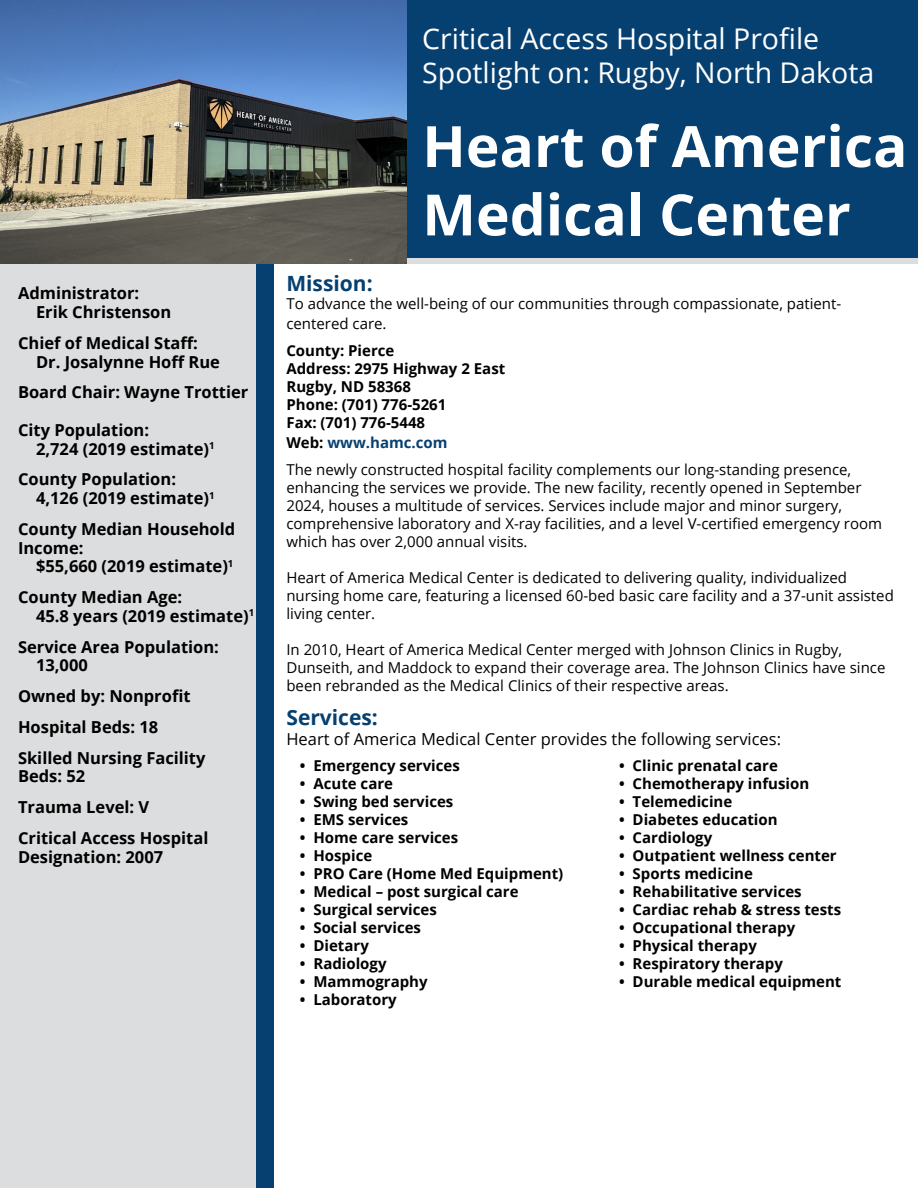
<style>
.page{position:relative;width:918px;height:1188px;background:#fff}
.page>*{position:absolute;margin:0;border:0;box-sizing:border-box;transform-origin:0 0}
.t1{font:700 57px/68.4px "Open Sans";color:#fff}
.t2{font:28.5px "Open Sans";color:#fff}
.t3{font:700 21px "Open Sans";color:#064070}
.t4{font:700 16.5px/18.8px "Open Sans";color:#000}
.t5{font:16.5px "Open Sans";color:#000}
.t6{font:15px/18px "Open Sans";color:#000}
.t7{font:700 15px "Open Sans";color:#000}
.t8{font:700 15px "Open Sans";color:#064070}
.s1{color:#000}
</style>
<div class="page">
<svg style="left:407px;top:257px;width:511px;height:7px;background:#bdc6ce"></svg>
<div style="left:256px;top:264px;width:17px;height:924px;background:#064070"></div>
<div style="left:0;top:0;width:256px;height:1188px;background:#dcddde"></div>
<div style="left:0;top:0;width:918px;height:257px;background:#064070"></div>
<img style="left:0;top:0;width:407px;height:264px">
<p class="t4" style="left:36px;top:283px;width:137px;text-indent:-18px">Administrator:<br>Erik Christenson</p>
<p class="t4" style="left:36px;top:333px;width:186px;text-indent:-18px">Chief of Medical Staff:<br>Dr. Josalynne Hoff Rue</p>
<p class="t4" style="left:18px;top:382px;width:232px">Board Chair: Wayne Trottier</p>
<p class="t4" style="left:36px;top:420px;width:180px;text-indent:-18px">City Population:<br>2,724 (2019 estimate)<sup>1</sup></p>
<p class="t4" style="left:36px;top:469px;width:180px;text-indent:-18px">County Population:<br>4,126 (2019 estimate)<sup>1</sup></p>
<p class="t4" style="left:18px;top:519px;width:219px">County Median Household</p>
<p class="t4" style="left:18px;top:538px;width:67px">Income:</p>
<p class="t4" style="left:36px;top:556px;width:199px">$55,660 (2019 estimate)<sup>1</sup></p>
<p class="t4" style="left:36px;top:587px;width:220px;text-indent:-18px">County Median Age:<br>45.8 years (2019 estimate)<sup>1</sup></p>
<p class="t4" style="left:36px;top:637px;width:184px;text-indent:-18px">Service Area Population:<br>13,000</p>
<p class="t4" style="left:18px;top:686px;width:174px">Owned by: Nonprofit</p>
<p class="t4" style="left:18px;top:717px;width:142px">Hospital Beds: 18</p>
<p class="t4" style="left:18px;top:748px;width:189px">Skilled Nursing Facility<br>Beds: 52</p>
<p class="t4" style="left:18px;top:797px;width:133px">Trauma Level: V</p>
<p class="t4" style="left:18px;top:828px;width:192px">Critical Access Hospital<br>Designation: 2007</p>
<h1 class="t2" style="left:422px;top:19px;width:399px">Critical Access Hospital Profile</h1>
<h1 class="t2" style="left:422px;top:53px;width:454px">Spotlight on: Rugby, North Dakota</h1>
<h1 class="t1" style="left:422px;top:111px;width:487px">Heart of America<br>Medical Center</h1>
<h2 class="t3" style="left:286px;top:268px;width:88px">Mission:</h2>
<p class="t6" style="left:286px;top:293px;width:556px;line-height:19.8px">To advance the well-being of our communities through compassionate, patient&shy;centered care.</p>
<p class="t7" style="left:286px;top:340px;width:110px">County: Pierce</p>
<p class="t7" style="left:286px;top:358px;width:220px">Address: 2975 Highway 2 East</p>
<p class="t7" style="left:286px;top:376px;width:126px">Rugby, ND 58368</p>
<p class="t7" style="left:286px;top:394px;width:162px">Phone: (701) 776-5261</p>
<p class="t7" style="left:286px;top:412px;width:140px">Fax: (701) 776-5448</p>
<p class="t8" style="left:286px;top:431px;width:163px"><span class="s1">Web:</span> www.hamc.com</p>
<p class="t6" style="left:286px;top:460px;width:597px">The newly constructed hospital facility complements our long-standing presence, enhancing the services we provide. The new facility, recently opened in September 2024, houses a multitude of services. Services include major and minor surgery, comprehensive laboratory and X-ray facilities, and a level V-certified emergency room which has over 2,000 annual visits.</p>
<p class="t6" style="left:286px;top:568px;width:609px">Heart of America Medical Center is dedicated to delivering quality, individualized nursing home care, featuring a licensed 60-bed basic care facility and a 37-unit assisted living center.</p>
<p class="t6" style="left:286px;top:640px;width:601px">In 2010, Heart of America Medical Center merged with Johnson Clinics in Rugby,<br>Dunseith, and Maddock to expand their coverage area. The Johnson Clinics have since been rebranded as the Medical Clinics of their respective areas.</p>
<h2 class="t3" style="left:286px;top:702px;width:93px">Services:</h2>
<p class="t5" style="left:286px;top:727px;width:496px">Heart of America Medical Center provides the following services:</p>
<p class="t7" style="left:300px;top:755px;width:161px">• Emergency services</p>
<p class="t7" style="left:300px;top:773px;width:95px">• Acute care</p>
<p class="t7" style="left:300px;top:791px;width:155px">• Swing bed services</p>
<p class="t7" style="left:300px;top:809px;width:110px">• EMS services</p>
<p class="t7" style="left:300px;top:827px;width:160px">• Home care services</p>
<p class="t7" style="left:300px;top:845px;width:74px">• Hospice</p>
<p class="t7" style="left:300px;top:863px;width:265px">• PRO Care (Home Med Equipment)</p>
<p class="t7" style="left:300px;top:881px;width:220px">• Medical – post surgical care</p>
<p class="t7" style="left:300px;top:899px;width:138px">• Surgical services</p>
<p class="t7" style="left:300px;top:917px;width:123px">• Social services</p>
<p class="t7" style="left:300px;top:935px;width:70px">• Dietary</p>
<p class="t7" style="left:300px;top:953px;width:88px">• Radiology</p>
<p class="t7" style="left:300px;top:971px;width:129px">• Mammography</p>
<p class="t7" style="left:300px;top:989px;width:98px">• Laboratory</p>
<p class="t7" style="left:619px;top:755px;width:160px">• Clinic prenatal care</p>
<p class="t7" style="left:619px;top:773px;width:192px">• Chemotherapy infusion</p>
<p class="t7" style="left:619px;top:791px;width:115px">• Telemedicine</p>
<p class="t7" style="left:619px;top:809px;width:160px">• Diabetes education</p>
<p class="t7" style="left:619px;top:827px;width:95px">• Cardiology</p>
<p class="t7" style="left:619px;top:845px;width:219px">• Outpatient wellness center</p>
<p class="t7" style="left:619px;top:863px;width:135px">• Sports medicine</p>
<p class="t7" style="left:619px;top:881px;width:184px">• Rehabilitative services</p>
<p class="t7" style="left:619px;top:899px;width:224px">• Cardiac rehab &amp; stress tests</p>
<p class="t7" style="left:619px;top:917px;width:178px">• Occupational therapy</p>
<p class="t7" style="left:619px;top:935px;width:139px">• Physical therapy</p>
<p class="t7" style="left:619px;top:953px;width:165px">• Respiratory therapy</p>
<p class="t7" style="left:619px;top:971px;width:224px">• Durable medical equipment</p>
</div>
